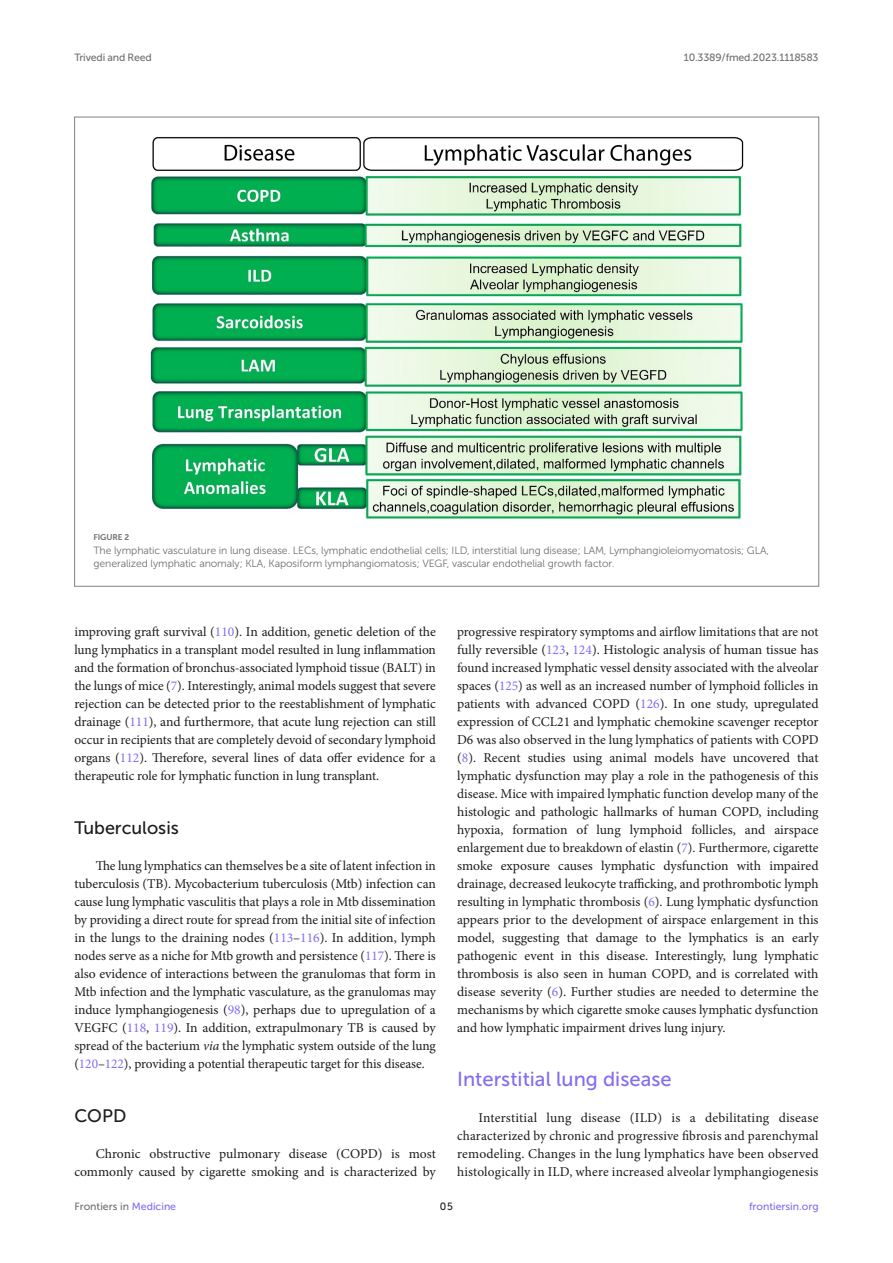
<style>
.page{position:relative;width:893px;height:1263px;background:#fff}
.page>*{position:absolute;margin:0;border:0;box-sizing:border-box;transform-origin:0 0}
.HEAD_1{font:20.25px "Museo Sans 500";color:#856df0}
.HEAD_2{font:18px "Museo Sans 500";color:#1b1c1b}
.TEXT_FLUSH{font:13.5px/18px "Minion Pro";color:#1b1c1b;text-align:justify}
.TEXT{font:13.5px/18px "Minion Pro";letter-spacing:-.01em;color:#1b1c1b;text-align:justify}
.FIG_LEG{font:10.5px/13.5px "Museo Sans 300";letter-spacing:-.01em;color:#706f70}
.t1{font:10.5px "Museo Sans 500";letter-spacing:-.015em;color:#706f70}
.t2{font:10.5px "Museo Sans 500";color:#856df0}
.t3{font:10.5px "Museo Sans 500";color:#1b1c1b}
.FIG_HD{font:8.25px "Museo Sans 700";letter-spacing:-.01em;color:#706f70}
.s1{color:#856df0}
.s2{font-style:italic}
</style>
<div class="page">
<img style="left:150px;top:137px;width:594px;height:382px">
<p class="t1" style="left:74px;top:51px;width:79px">Trivedi and Reed</p>
<p class="t1" style="left:684px;top:51px;width:136px">10.3389/fmed.2023.1118583</p>
<p class="FIG_HD" style="left:94px;top:533px;width:37px">FIGURE 2</p>
<p class="FIG_LEG" style="left:94px;top:543px;width:677px">The lymphatic vasculature in lung disease. LECs, lymphatic endothelial cells; ILD, interstitial lung disease; LAM, Lymphangioleiomyomatosis; GLA, generalized lymphatic anomaly; KLA, Kaposiform lymphangiomatosis; VEGF, vascular endothelial growth factor.</p>
<p class="TEXT" style="left:74px;top:623px;width:363px">improving graft survival (<span class="s1">110</span>). In addition, genetic deletion of the lung lymphatics in a transplant model resulted in lung inflammation and the formation of bronchus-associated lymphoid tissue (BALT) in the lungs of mice (<span class="s1">7</span>). Interestingly, animal models suggest that severe rejection can be detected prior to the reestablishment of lymphatic drainage (<span class="s1">111</span>), and furthermore, that acute lung rejection can still occur in recipients that are completely devoid of secondary lymphoid organs (<span class="s1">112</span>). Therefore, several lines of data offer evidence for a therapeutic role for lymphatic function in lung transplant.</p>
<p class="HEAD_2" style="left:74px;top:818px;width:106px">Tuberculosis</p>
<p class="TEXT_FLUSH" style="left:74px;top:857px;width:363px;text-indent:21px">The lung lymphatics can themselves be a site of latent infection in tuberculosis (TB). Mycobacterium tuberculosis (Mtb) infection can cause lung lymphatic vasculitis that plays a role in Mtb dissemination by providing a direct route for spread from the initial site of infection in the lungs to the draining nodes (<span class="s1">113</span>–<span class="s1">116</span>). In addition, lymph nodes serve as a niche for Mtb growth and persistence (<span class="s1">117</span>). There is also evidence of interactions between the granulomas that form in Mtb infection and the lymphatic vasculature, as the granulomas may induce lymphangiogenesis (<span class="s1">98</span>), perhaps due to upregulation of a VEGFC (<span class="s1">118</span>, <span class="s1">119</span>). In addition, extrapulmonary TB is caused by spread of the bacterium <span class="s2">via</span> the lymphatic system outside of the lung (<span class="s1">120</span>–<span class="s1">122</span>), providing a potential therapeutic target for this disease.</p>
<p class="HEAD_2" style="left:74px;top:1106px;width:53px">COPD</p>
<p class="TEXT_FLUSH" style="left:74px;top:1145px;width:363px;text-align:right">Chronic obstructive pulmonary disease (COPD) is most commonly caused by cigarette smoking and is characterized by</p>
<p class="TEXT_FLUSH" style="left:457px;top:623px;width:363px">progressive respiratory symptoms and airflow limitations that are not fully reversible (<span class="s1">123</span>, <span class="s1">124</span>). Histologic analysis of human tissue has found increased lymphatic vessel density associated with the alveolar spaces (<span class="s1">125</span>) as well as an increased number of lymphoid follicles in patients with advanced COPD (<span class="s1">126</span>). In one study, upregulated expression of CCL21 and lymphatic chemokine scavenger receptor D6 was also observed in the lung lymphatics of patients with COPD (<span class="s1">8</span>). Recent studies using animal models have uncovered that lymphatic dysfunction may play a role in the pathogenesis of this disease. Mice with impaired lymphatic function develop many of the histologic and pathologic hallmarks of human COPD, including hypoxia, formation of lung lymphoid follicles, and airspace enlargement due to breakdown of elastin (<span class="s1">7</span>). Furthermore, cigarette smoke exposure causes lymphatic dysfunction with impaired drainage, decreased leukocyte trafficking, and prothrombotic lymph resulting in lymphatic thrombosis (<span class="s1">6</span>). Lung lymphatic dysfunction appears prior to the development of airspace enlargement in this model, suggesting that damage to the lymphatics is an early pathogenic event in this disease. Interestingly, lung lymphatic thrombosis is also seen in human COPD, and is correlated with disease severity (<span class="s1">6</span>). Further studies are needed to determine the mechanisms by which cigarette smoke causes lymphatic dysfunction and how lymphatic impairment drives lung injury.</p>
<p class="HEAD_1" style="left:457px;top:1068px;width:216px">Interstitial lung disease</p>
<p class="TEXT_FLUSH" style="left:457px;top:1109px;width:363px;text-indent:21px">Interstitial lung disease (ILD) is a debilitating disease characterized by chronic and progressive fibrosis and parenchymal remodeling. Changes in the lung lymphatics have been observed histologically in ILD, where increased alveolar lymphangiogenesis</p>
<p class="t1" style="left:74px;top:1200px;width:103px">Frontiers in <span class="s1">Medicine</span></p>
<p class="t3" style="left:440px;top:1200px;width:14px">05</p>
<p class="t2" style="left:749px;top:1200px;width:71px">frontiersin.org</p>
</div>
